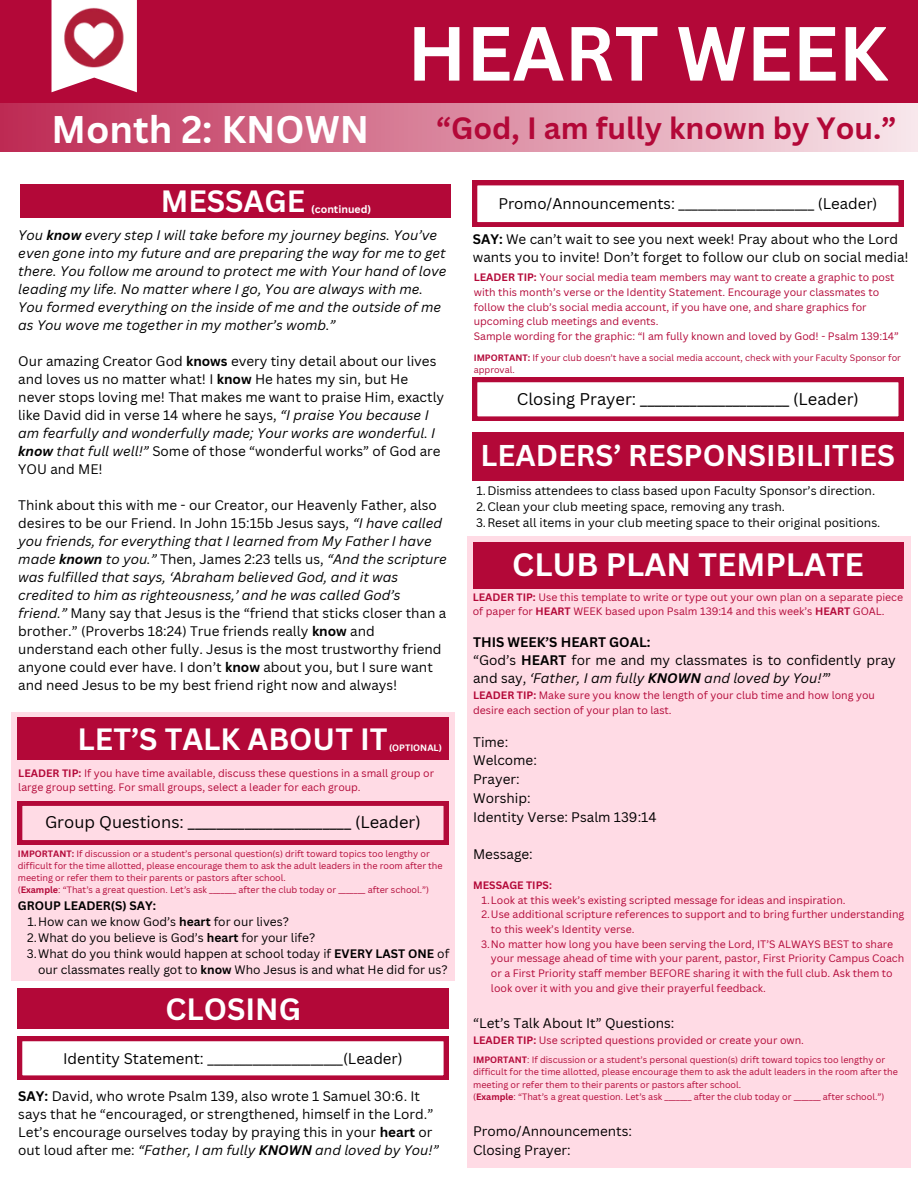
<style>
.page{position:relative;width:918px;height:1188px;background:#fff}
.page>*{position:absolute;margin:0;border:0;box-sizing:border-box;transform-origin:0 0}
.t1{font:700 75px "Canva Sans";color:#fff}
.t2{font:700 37.5px "Canva Sans";color:#fff}
.t3{font:700 31.5px "Canva Sans";color:#fff}
.t4{font:700 30px "Canva Sans";color:#fff}
.t5{font:700 30px "Canva Sans";color:#b30838}
.t6{font:700 29.25px "Canva Sans";color:#fff}
.t7{font:16.5px "Canva Sans";color:#000}
.t8{font:15px "Canva Sans";color:#000}
.t9{font:13.5px/18px "Canva Sans";color:#000}
.t10{font:italic 13.5px/18px "Canva Sans";color:#000}
.t11{font:12px/16px "Canva Sans";color:#000;text-align:right}
.t12{font:700 12px "Canva Sans";color:#000}
.t13{font:10.5px/14.7px "Canva Sans";color:#b30838}
.t14{font:700 10.5px "Canva Sans";color:#b30838}
.t15{font:700 10.5px "Canva Sans";color:#fff}
.t16{font:9px/12.5px "Canva Sans";color:#b30838}
.t17{font:700 9px "Canva Sans";color:#fff}
.s1{font-weight:700}
.s2{font-style:italic}
.s3{font-weight:700;font-style:italic}
</style>
<div class="page">
<div style="left:21px;top:184px;width:430px;height:34px;background:#b30838"></div>
<div style="left:11px;top:712px;width:443px;height:269px;background:#ffdbe5"></div>
<div style="left:18px;top:718px;width:430px;height:42px;background:#b30838"></div>
<svg style="left:18px;top:801px;width:430px;height:43px"></svg>
<div style="left:18px;top:989px;width:430px;height:40px;background:#b30838"></div>
<svg style="left:18px;top:1037px;width:430px;height:43px"></svg>
<svg style="left:473px;top:181px;width:430px;height:46px"></svg>
<svg style="left:473px;top:378px;width:430px;height:43px"></svg>
<div style="left:473px;top:432px;width:430px;height:48px;background:#b30838"></div>
<div style="left:467px;top:536px;width:444px;height:631px;background:#ffdbe5"></div>
<div style="left:473px;top:543px;width:430px;height:45px;background:#b30838"></div>
<div style="left:0;top:0;width:918px;height:104px;background:#b30838"></div>
<svg style="left:52px;top:0;width:85px;height:92px;background:#f3dae1"></svg>
<img style="left:63px;top:8px;width:62px;height:60px">
<div style="left:0;top:104px;width:918px;height:47px;background:linear-gradient(to right,#bd2a53,#f8e8ec)"></div>
<p class="t1" style="left:407px;top:1px;width:482px">HEART WEEK</p>
<h6 class="t2" style="left:52px;top:103px;width:319px">Month 2: KNOWN</h6>
<h3 class="t5" style="left:436px;top:107px;width:462px">“God, I am fully known by You.”</h3>
<p class="t4" style="left:161px;top:180px;width:146px">MESSAGE</p>
<h1 class="t10" style="left:18px;top:226px;width:430px">You <span class="s1">know</span> every step I will take before my journey begins. You’ve even gone into my future and are preparing the way for me to get there. You follow me around to protect me with Your hand of love leading my life. No matter where I go, You are always with me.<br>You formed everything on the inside of me and the outside of me as You wove me together in my mother’s womb.”</h1>
<h2 class="t9" style="left:18px;top:352px;width:427px">Our amazing Creator God <span class="s1">knows</span> every tiny detail about our lives and loves us no matter what! I <span class="s1">know</span> He hates my sin, but He never stops loving me! That makes me want to praise Him, exactly like David did in verse 14 where he says, <span class="s2">“I praise You because I am fearfully and wonderfully made; Your works are wonderful. I </span><span class="s3">know</span> <span class="s2">that full well!”</span> Some of those “wonderful works” of God are YOU and ME!</h2>
<h4 class="t9" style="left:18px;top:496px;width:430px">Think about this with me - our Creator, our Heavenly Father, also desires to be our Friend. In John 15:15b Jesus says, <span class="s2">“I have called you friends, for everything that I learned from My Father I have made</span> <span class="s3">known</span> <span class="s2">to you.”</span> Then, James 2:23 tells us, <span class="s2">“And the scripture was fulfilled that says, ‘Abraham believed God, and it was credited to him as righteousness,’ and he was called God’s friend.”</span> Many say that Jesus is the “friend that sticks closer than a brother.” (Proverbs 18:24) True friends really <span class="s1">know</span> and understand each other fully. Jesus is the most trustworthy friend anyone could ever have. I don’t <span class="s1">know</span> about you, but I sure want and need Jesus to be my best friend right now and always!</h4>
<h3 class="t4" style="left:78px;top:717px;width:312px">LET’S TALK ABOUT IT</h3>
<p class="t15" style="left:311px;top:202px;width:61px">(continued)</p>
<h6 class="t17" style="left:389px;top:742px;width:54px">(OPTIONAL)</h6>
<p class="t13" style="left:18px;top:766px;width:417px;line-height:14px"><span class="s1">LEADER TIP:</span> If you have time available, discuss these questions in a small group or large group setting. For small groups, select a leader for each group.</p>
<p class="t7" style="left:45px;top:811px;width:377px">Group Questions: _______________________ (Leader)</p>
<p class="t16" style="left:18px;top:847px;width:426px;line-height:12px"><span class="s1">IMPORTANT:</span> If discussion or a student’s personal question(s) drift toward topics too lengthy or difficult for the time allotted, please encourage them to ask the adult leaders in the room after the meeting or refer them to their parents or pastors after school.</p>
<p class="t16" style="left:18px;top:883px;width:413px">(<span class="s1">Example</span>: “That’s a great question. Let’s ask _______ after the club today or _______ after school.”)</p>
<h5 class="t12" style="left:18px;top:898px;width:140px">GROUP LEADER(S) SAY:</h5>
<p class="t11" style="left:27px;top:914px;width:263px">1.How can we know God’s <span class="s1">heart</span> for our lives?</p>
<p class="t11" style="left:27px;top:930px;width:290px">2.What do you believe is God’s <span class="s1">heart</span> for your life?</p>
<p class="t11" style="left:27px;top:946px;width:424px">3.What do you think would happen at school today if <span class="s1">EVERY LAST ONE</span> of our classmates really got to <span class="s1">know</span> Who Jesus is and what He did for us?</p>
<h6 class="t4" style="left:165px;top:988px;width:137px">CLOSING</h6>
<h6 class="t8" style="left:63px;top:1048px;width:341px">Identity Statement: _____________________(Leader)</h6>
<p class="t9" style="left:18px;top:1086px;width:422px"><span class="s1">SAY:</span> David, who wrote Psalm 139, also wrote 1 Samuel 30:6. It says that he “encouraged, or strengthened, himself in the Lord.” Let’s encourage ourselves today by praying this in your <span class="s1">heart</span> or out loud after me: <span class="s2">“Father, I am fully</span> <span class="s3">KNOWN</span> <span class="s2">and loved by You!”</span></p>
<h6 class="t8" style="left:498px;top:193px;width:381px">Promo/Announcements: _____________________ (Leader)</h6>
<p class="t9" style="left:473px;top:229px;width:437px;line-height:18.5px"><span class="s1">SAY:</span> We can’t wait to see you next week! Pray about who the Lord wants you to invite! Don’t forget to follow our club on social media!</p>
<p class="t13" style="left:474px;top:270px;width:422px"><span class="s1">LEADER TIP:</span> Your social media team members may want to create a graphic to post with this month’s verse or the Identity Statement. Encourage your classmates to follow the club’s social media account, if you have one, and share graphics for upcoming club meetings and events.</p>
<p class="t13" style="left:474px;top:328px;width:427px">Sample wording for the graphic: “I am fully known and loved by God! - Psalm 139:14”</p>
<p class="t16" style="left:474px;top:351px;width:429px"><span class="s1">IMPORTANT:</span> If your club doesn’t have a social media account, check with your Faculty Sponsor for approval.</p>
<h3 class="t7" style="left:517px;top:387px;width:344px">Closing Prayer: _____________________ (Leader)</h3>
<p class="t6" style="left:481px;top:435px;width:416px">LEADERS’ RESPONSIBILITIES</p>
<h3 class="t11" style="left:477px;top:482px;width:400px">1.Dismiss attendees to class based upon Faculty Sponsor’s direction.</h3>
<h5 class="t11" style="left:476px;top:498px;width:310px">2.Clean your club meeting space, removing any trash.</h5>
<h6 class="t11" style="left:476px;top:514px;width:406px">3.Reset all items in your club meeting space to their original positions.</h6>
<h5 class="t3" style="left:512px;top:543px;width:353px">CLUB PLAN TEMPLATE</h5>
<h6 class="t13" style="left:473px;top:590px;width:432px;line-height:14px"><span class="s1">LEADER TIP:</span> Use this template to write or type out your own plan on a separate piece of paper for <span class="s1">HEART</span> WEEK based upon Psalm 139:14 and this week’s <span class="s1">HEART</span> GOAL.</h6>
<p class="t9" style="left:473px;top:633px;width:424px"><span class="s1">THIS WEEK’S HEART GOAL:<br></span>“God’s <span class="s1">HEART</span> for me and my classmates is to confidently pray and say, <span class="s2">‘Father, I am fully</span> <span class="s3">KNOWN</span> <span class="s2">and loved by You!’</span>”</p>
<p class="t13" style="left:473px;top:688px;width:403px"><span class="s1">LEADER TIP:</span> Make sure you know the length of your club time and how long you desire each section of your plan to last.</p>
<p class="t9" style="left:473px;top:732px;width:185px;line-height:18.8px">Time:<br>Welcome:<br>Prayer:<br>Worship:<br>Identity Verse: Psalm 139:14</p>
<h5 class="t9" style="left:473px;top:845px;width:61px">Message:</h5>
<h3 class="t14" style="left:473px;top:878px;width:80px">MESSAGE TIPS:</h3>
<p class="t13" style="left:482px;top:892px;width:366px">1.Look at this week’s existing scripted message for ideas and inspiration.</p>
<p class="t13" style="left:491px;top:907px;width:415px;text-indent:-10px">2.Use additional scripture references to support and to bring further understanding to this week’s Identity verse.</p>
<p class="t13" style="left:491px;top:936px;width:415px;text-indent:-10px">3.No matter how long you have been serving the Lord, IT’S ALWAYS BEST to share your message ahead of time with your parent, pastor, First Priority Campus Coach or a First Priority staff member BEFORE sharing it with the full club. Ask them to look over it with you and give their prayerful feedback.</p>
<h3 class="t9" style="left:473px;top:1014px;width:203px">“Let’s Talk About It” Questions:</h3>
<p class="t13" style="left:473px;top:1032px;width:332px"><span class="s1">LEADER TIP:</span> Use scripted questions provided or create your own.</p>
<h6 class="t16" style="left:473px;top:1053px;width:426px"><span class="s1">IMPORTANT</span>: If discussion or a student’s personal question(s) drift toward topics too lengthy or difficult for the time allotted, please encourage them to ask the adult leaders in the room after the meeting or refer them to their parents or pastors after school.</h6>
<p class="t16" style="left:473px;top:1090px;width:413px">(<span class="s1">Example</span>: “That’s a great question. Let’s ask _______ after the club today or _______ after school.”)</p>
<h6 class="t9" style="left:473px;top:1121px;width:160px;line-height:18.8px">Promo/Announcements:<br>Closing Prayer:</h6>
</div>
